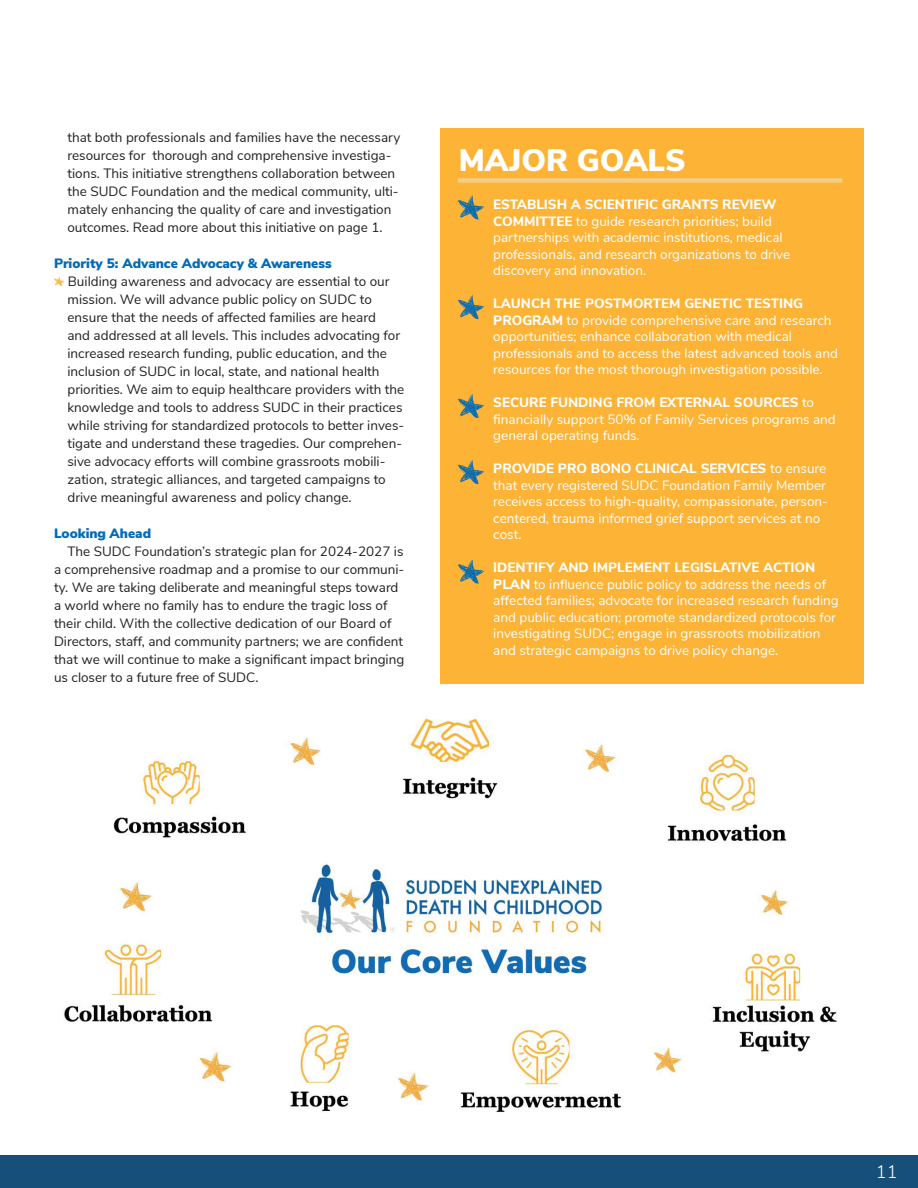
<style>
.page{position:relative;width:918px;height:1188px;background:#fff}
.page>*{position:absolute;margin:0;border:0;box-sizing:border-box;transform-origin:0 0}
.t1{font:900 31.05px "Nunito Sans";color:#fff}
.t2{font:300 18px "Nunito Sans";color:#fff}
.t3{font:13.5px/18px "Nunito Sans";color:#231f20}
.t4{font:13.5px/16.5px "Nunito Sans";color:#fff}
.t5{font:900 13.5px "Nunito Sans";color:#006bb6}
.s1{font-weight:800}
</style>
<div class="page">
<div style="left:0;top:1155px;width:918px;height:33px;background:#174f7b"></div>
<img style="left:64px;top:718px;width:773px;height:394px">
<svg style="left:54px;top:277px;width:10px;height:9px"></svg>
<div style="left:440px;top:129px;width:424px;height:555px;background:#fcb336"></div>
<div style="left:458px;top:178px;width:384px;height:5px;background:#f4ce84"></div>
<svg style="left:458px;top:195px;width:26px;height:25px"></svg>
<svg style="left:458px;top:295px;width:26px;height:24px"></svg>
<svg style="left:458px;top:394px;width:26px;height:24px"></svg>
<svg style="left:458px;top:460px;width:26px;height:24px"></svg>
<svg style="left:458px;top:560px;width:26px;height:24px"></svg>
<p class="t3" style="left:68px;top:128px;width:334px">that both professionals and families have the necessary resources for thorough and comprehensive investiga&shy;tions. This initiative strengthens collaboration between the SUDC Foundation and the medical community, ulti&shy;mately enhancing the quality of care and investigation outcomes. Read more about this initiative on page 1.</p>
<p class="t5" style="left:54px;top:254px;width:279px">Priority 5: Advance Advocacy &amp; Awareness</p>
<p class="t3" style="left:68px;top:272px;width:338px">Building awareness and advocacy are essential to our mission. We will advance public policy on SUDC to ensure that the needs of affected families are heard<br>and addressed at all levels. This includes advocating for increased research funding, public education, and the inclusion of SUDC in local, state, and national health priorities. We aim to equip healthcare providers with the knowledge and tools to address SUDC in their practices while striving for standardized protocols to better inves&shy;tigate and understand these tragedies. Our comprehen&shy;sive advocacy efforts will combine grassroots mobili&shy;zation, strategic alliances, and targeted campaigns to drive meaningful awareness and policy change.</p>
<p class="t5" style="left:54px;top:523px;width:99px">Looking Ahead</p>
<p class="t3" style="left:54px;top:542px;width:352px;text-indent:14px">The SUDC Foundation’s strategic plan for 2024-2027 is a comprehensive roadmap and a promise to our communi&shy;ty. We are taking deliberate and meaningful steps toward a world where no family has to endure the tragic loss of their child. With the collective dedication of our Board of Directors, staff, and community partners; we are confident that we will continue to make a significant impact bringing us closer to a future free of SUDC.</p>
<h1 class="t1" style="left:459px;top:137px;width:229px">MAJOR GOALS</h1>
<p class="t4" style="left:493px;top:195px;width:298px"><span class="s1">ESTABLISH A SCIENTIFIC GRANTS REVIEW COMMITTEE</span> to guide research priorities; build partnerships with academic institutions, medical professionals, and research organizations to drive discovery and innovation.</p>
<p class="t4" style="left:493px;top:294px;width:346px"><span class="s1">LAUNCH THE POSTMORTEM GENETIC TESTING PROGRAM</span> to provide comprehensive care and research opportunities; enhance collaboration with medical professionals and to access the latest advanced tools and resources for the most thorough investigation possible.</p>
<p class="t4" style="left:493px;top:393px;width:344px"><span class="s1">SECURE FUNDING FROM EXTERNAL SOURCES</span> to financially support 50% of Family Services programs and general operating funds.</p>
<p class="t4" style="left:493px;top:459px;width:336px"><span class="s1">PROVIDE PRO BONO CLINICAL SERVICES</span> to ensure that every registered SUDC Foundation Family Member receives access to high-quality, compassionate, person&shy;centered, trauma informed grief support services at no cost.</p>
<p class="t4" style="left:493px;top:558px;width:347px"><span class="s1">IDENTIFY AND IMPLEMENT LEGISLATIVE ACTION PLAN</span> to influence public policy to address the needs of affected families; advocate for increased research funding and public education; promote standardized protocols for investigating SUDC; engage in grassroots mobilization and strategic campaigns to drive policy change.</p>
<h2 class="t2" style="left:876px;top:1159px;width:23px">11</h2>
</div>
